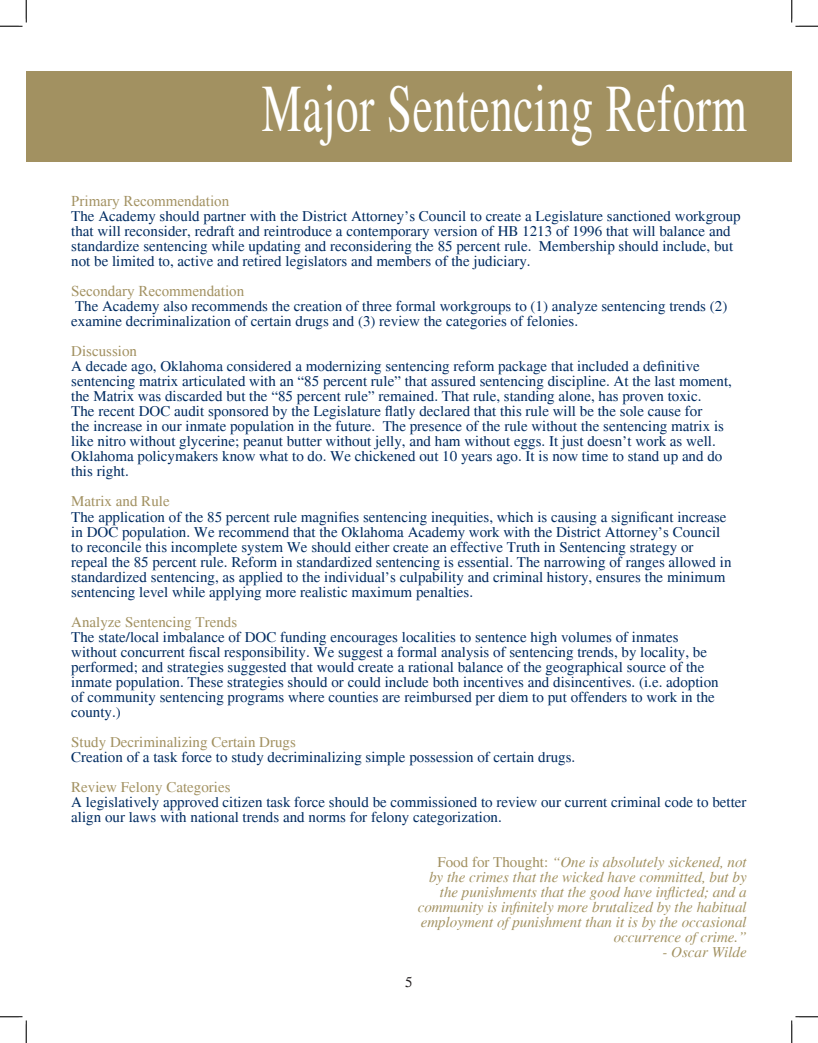
<style>
.page{position:relative;width:818px;height:1043px;background:#fff}
.page>*{position:absolute;margin:0;border:0;box-sizing:border-box;transform-origin:0 0}
.t1{font:67.5px "Times";letter-spacing:.015em;color:#fff;scale:.67 1}
.t2{font:15px/15px "Times";color:#002c62}
.t3{font:italic 15px/15px "Times";color:#a29161;text-align:right}
.t4{font:15px "Times";color:#a29161}
.t5{font:15px "Times New Roman";color:#a29161}
.s1{font-style:normal}
</style>
<div class="page">
<div style="left:26px;top:71px;width:765px;height:90px;background:#a29161"></div>
<svg style="left:0;top:0;width:27px;height:27px"></svg>
<svg style="left:0;top:1016px;width:27px;height:26px"></svg>
<svg style="left:791px;top:0;width:27px;height:27px"></svg>
<svg style="left:791px;top:1016px;width:27px;height:26px"></svg>
<p class="t1" style="left:262px;top:71px;width:725px">Major Sentencing Reform</p>
<p class="t5" style="left:71px;top:191px;width:159px">Primary Recommendation</p>
<p class="t2" style="left:71px;top:209px;width:671px">The Academy should partner with the District Attorney’s Council to create a Legislature sanctioned workgroup that will reconsider, redraft and reintroduce a contemporary version of HB 1213 of 1996 that will balance and standardize sentencing while updating and reconsidering the 85 percent rule. Membership should include, but not be limited to, active and retired legislators and members of the judiciary.</p>
<p class="t5" style="left:71px;top:281px;width:174px">Secondary Recommendation</p>
<p class="t2" style="left:71px;top:299px;width:657px">The Academy also recommends the creation of three formal workgroups to (1) analyze sentencing trends (2) examine decriminalization of certain drugs and (3) review the categories of felonies.</p>
<p class="t4" style="left:71px;top:343px;width:67px">Discussion</p>
<p class="t2" style="left:71px;top:359px;width:662px">A decade ago, Oklahoma considered a modernizing sentencing reform package that included a definitive sentencing matrix articulated with an “85 percent rule” that assured sentencing discipline. At the last moment, the Matrix was discarded but the “85 percent rule” remained. That rule, standing alone, has proven toxic.<br>The recent DOC audit sponsored by the Legislature flatly declared that this rule will be the sole cause for<br>the increase in our inmate population in the future. The presence of the rule without the sentencing matrix is like nitro without glycerine; peanut butter without jelly, and ham without eggs. It just doesn’t work as well.<br>Oklahoma policymakers know what to do. We chickened out 10 years ago. It is now time to stand up and do this right.</p>
<p class="t4" style="left:71px;top:493px;width:100px">Matrix and Rule</p>
<p class="t2" style="left:71px;top:509px;width:661px">The application of the 85 percent rule magnifies sentencing inequities, which is causing a significant increase in DOC population. We recommend that the Oklahoma Academy work with the District Attorney’s Council to reconcile this incomplete system We should either create an effective Truth in Sentencing strategy or repeal the 85 percent rule. Reform in standardized sentencing is essential. The narrowing of ranges allowed in standardized sentencing, as applied to the individual’s culpability and criminal history, ensures the minimum sentencing level while applying more realistic maximum penalties.</p>
<p class="t4" style="left:71px;top:613px;width:167px">Analyze Sentencing Trends</p>
<p class="t2" style="left:71px;top:629px;width:649px">The state/local imbalance of DOC funding encourages localities to sentence high volumes of inmates without concurrent fiscal responsibility. We suggest a formal analysis of sentencing trends, by locality, be performed; and strategies suggested that would create a rational balance of the geographical source of the inmate population. These strategies should or could include both incentives and disincentives. (i.e. adoption of community sentencing programs where counties are reimbursed per diem to put offenders to work in the county.)</p>
<p class="t4" style="left:71px;top:733px;width:226px">Study Decriminalizing Certain Drugs</p>
<p class="t2" style="left:71px;top:749px;width:505px">Creation of a task force to study decriminalizing simple possession of certain drugs.</p>
<p class="t4" style="left:71px;top:778px;width:161px">Review Felony Categories</p>
<p class="t2" style="left:71px;top:794px;width:676px">A legislatively approved citizen task force should be commissioned to review our current criminal code to better align our laws with national trends and norms for felony categorization.</p>
<p class="t3" style="left:418px;top:854px;width:330px"><span class="s1">Food for Thought:</span> “One is absolutely sickened, not<br>by the crimes that the wicked have committed, but by the punishments that the good have inflicted; and a community is infinitely more brutalized by the habitual employment of punishment than it is by the occasional occurrence of crime.”</p>
<p class="t3" style="left:662px;top:944px;width:86px">- Oscar Wilde</p>
</div>
